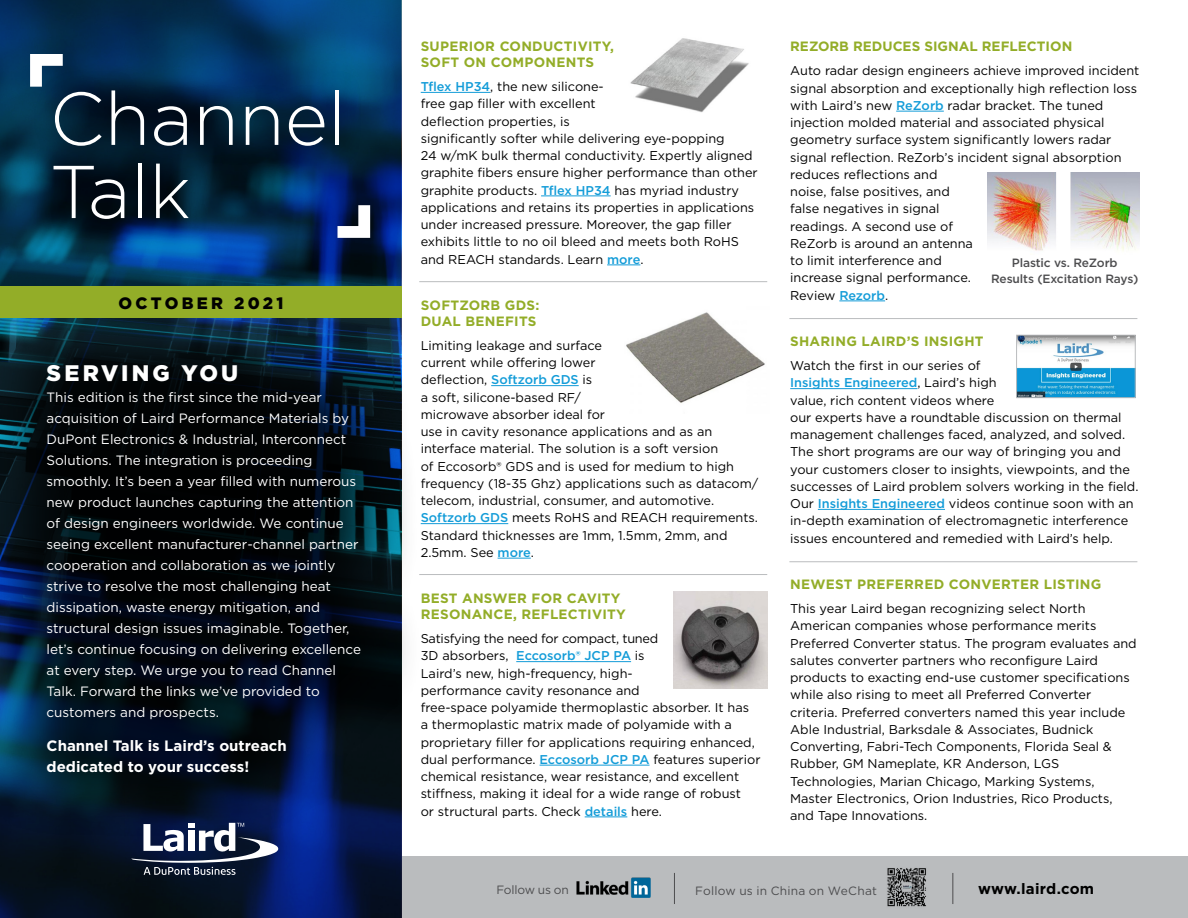
<style>
.page{position:relative;width:1188px;height:918px;background:#fff}
.page>*{position:absolute;margin:0;border:0;box-sizing:border-box;transform-origin:0 0}
.t1{font:300 74.55px/73.2px "Gotham";color:#fff}
.t2{font:900 22.5px "Gotham";letter-spacing:.135em;color:#fff}
.t3{font:900 16.5px "Gotham";letter-spacing:.2em;color:#000}
.t4{font:700 15px/21px "Gotham";color:#fff}
.t5{font:700 15px "Gotham";letter-spacing:.015em;color:#000}
.t6{font:13.5px/21px "Gotham";color:#fff}
.t7{font:700 13.5px/15.8px "Gotham";letter-spacing:.02em;color:#93ad28}
.t8{font:700 13.5px "Gotham";color:#93ad28}
.t9{font:12.75px/17.2px "Gotham";color:#000}
.t10{font:500 12px/15.8px "Gotham";letter-spacing:-.01em;color:#4d4d4f;text-align:center}
.t11{font:12px "Gotham";letter-spacing:.01em;color:#4d4d4f}
.t12{font:12px "Gotham";letter-spacing:-.015em;color:#4d4d4f}
.s1{font-weight:500;color:#139cd8}
</style>
<div class="page">
<div style="left:384px;top:856px;width:804px;height:62px;background:#babcbe"></div>
<hr style="left:421px;top:92px;width:69px;height:1px;background:#139cd8">
<hr style="left:541px;top:196px;width:70px;height:1px;background:#139cd8">
<hr style="left:607px;top:265px;width:33px;height:1px;background:#139cd8">
<hr style="left:491px;top:385px;width:88px;height:1px;background:#139cd8">
<hr style="left:421px;top:523px;width:87px;height:1px;background:#139cd8">
<hr style="left:498px;top:558px;width:33px;height:1px;background:#139cd8">
<hr style="left:516px;top:661px;width:115px;height:1px;background:#139cd8">
<hr style="left:540px;top:765px;width:110px;height:1px;background:#139cd8">
<hr style="left:585px;top:817px;width:42px;height:1px;background:#139cd8">
<hr style="left:896px;top:111px;width:48px;height:1px;background:#139cd8">
<hr style="left:839px;top:301px;width:46px;height:1px;background:#139cd8">
<hr style="left:790px;top:388px;width:127px;height:1px;background:#139cd8">
<hr style="left:818px;top:509px;width:127px;height:1px;background:#139cd8">
<svg style="left:0;top:0;width:400px;height:287px;background:#043864"></svg>
<svg style="left:0;top:839px;width:400px;height:79px;background:#051437"></svg>
<div style="left:31px;top:68px;width:332px;height:175px;background:#000;opacity:.3"></div>
<svg style="left:338px;top:205px;width:32px;height:33px"></svg>
<svg style="left:30px;top:54px;width:33px;height:33px"></svg>
<img style="left:887px;top:868px;width:39px;height:39px">
<svg style="left:576px;top:878px;width:75px;height:20px"></svg>
<img style="left:577px;top:877px;width:73px;height:20px">
<hr style="left:789px;top:318px;width:348px;height:1px;background:#babcbe">
<hr style="left:789px;top:561px;width:348px;height:1px;background:#babcbe">
<hr style="left:419px;top:574px;width:348px;height:1px;background:#babcbe">
<hr style="left:419px;top:281px;width:348px;height:1px;background:#babcbe">
<div style="left:0;top:299px;width:424px;height:540px;background:#000;opacity:.82"></div>
<svg style="left:131px;top:823px;width:147px;height:52px"></svg>
<hr style="left:674px;top:873px;width:1px;height:31px;background:#4d4d4f">
<hr style="left:952px;top:873px;width:1px;height:31px;background:#4d4d4f">
<img style="left:630px;top:38px;width:119px;height:74px">
<img style="left:626px;top:312px;width:139px;height:91px">
<img style="left:673px;top:591px;width:94px;height:97px">
<img style="left:987px;top:173px;width:153px;height:78px">
<img style="left:1018px;top:337px;width:116px;height:59px">
<div style="left:1016px;top:335px;width:120px;height:63px;border:1px solid #babcbe"></div>
<div style="left:0;top:287px;width:401px;height:31px;background:#93ad28"></div>
<h1 class="t1" style="left:50px;top:80px;width:299px">Channel<br>Talk</h1>
<p class="t3" style="left:119px;top:291px;width:166px">OCTOBER 2021</p>
<h2 class="t2" style="left:47px;top:357px;width:193px">SERVING YOU</h2>
<p class="t6" style="left:47px;top:386px;width:316px">This edition is the first since the mid-year acquisition of Laird Performance Materials by DuPont Electronics &amp; Industrial, Interconnect Solutions. The integration is proceeding smoothly. It’s been a year filled with numerous new product launches capturing the attention of design engineers worldwide. We continue seeing excellent manufacturer-channel partner cooperation and collaboration as we jointly strive to resolve the most challenging heat dissipation, waste energy mitigation, and structural design issues imaginable. Together, let’s continue focusing on delivering excellence at every step. We urge you to read Channel Talk. Forward the links we’ve provided to customers and prospects.</p>
<p class="t4" style="left:47px;top:735px;width:242px">Channel Talk is Laird’s outreach dedicated to your success!</p>
<p class="t7" style="left:421px;top:39px;width:195px">SUPERIOR CONDUCTIVITY,<br>SOFT ON COMPONENTS</p>
<p class="t9" style="left:421px;top:78px;width:338px"><span class="s1">Tflex HP34</span>, the new silicone-<br>free gap filler with excellent<br>deflection properties, is<br>significantly softer while delivering eye-popping<br>24 w/mK bulk thermal conductivity. Expertly aligned graphite fibers ensure higher performance than other graphite products. <span class="s1">Tflex HP34</span> has myriad industry applications and retains its properties in applications under increased pressure. Moreover, the gap filler exhibits little to no oil bleed and meets both RoHS and REACH standards. Learn <span class="s1">more</span>.</p>
<p class="t7" style="left:421px;top:297px;width:120px">SOFTZORB GDS:<br>DUAL BENEFITS</p>
<p class="t9" style="left:421px;top:336px;width:339px">Limiting leakage and surface<br>current while offering lower<br>deflection, <span class="s1">Softzorb GDS</span> is<br>a soft, silicone-based RF/<br>microwave absorber ideal for<br>use in cavity resonance applications and as an interface material. The solution is a soft version<br>of Eccosorb® GDS and is used for medium to high frequency (18-35 Ghz) applications such as datacom/ telecom, industrial, consumer, and automotive.<br><span class="s1">Softzorb GDS</span> meets RoHS and REACH requirements.<br>Standard thicknesses are 1mm, 1.5mm, 2mm, and 2.5mm. See <span class="s1">more</span>.</p>
<p class="t7" style="left:421px;top:591px;width:207px">BEST ANSWER FOR CAVITY<br>RESONANCE, REFLECTIVITY</p>
<p class="t9" style="left:421px;top:630px;width:341px">Satisfying the need for compact, tuned<br>3D absorbers, <span class="s1">Eccosorb® JCP PA</span> is<br>Laird’s new, high-frequency, high-<br>performance cavity resonance and<br>free-space polyamide thermoplastic absorber. It has<br>a thermoplastic matrix made of polyamide with a proprietary filler for applications requiring enhanced, dual performance. <span class="s1">Eccosorb JCP PA</span> features superior chemical resistance, wear resistance, and excellent stiffness, making it ideal for a wide range of robust<br>or structural parts. Check <span class="s1">details</span> here.</p>
<p class="t8" style="left:790px;top:38px;width:284px">REZORB REDUCES SIGNAL REFLECTION</p>
<p class="t9" style="left:790px;top:62px;width:351px">Auto radar design engineers achieve improved incident signal absorption and exceptionally high reflection loss with Laird’s new <span class="s1">ReZorb</span> radar bracket. The tuned injection molded material and associated physical geometry surface system significantly lowers radar signal reflection. ReZorb’s incident signal absorption reduces reflections and<br>noise, false positives, and<br>false negatives in signal<br>readings. A second use of<br>ReZorb is around an antenna<br>to limit interference and<br>increase signal performance.<br>Review <span class="s1">Rezorb</span>.</p>
<p class="t7" style="left:790px;top:333px;width:195px">SHARING LAIRD’S INSIGHT</p>
<p class="t9" style="left:790px;top:357px;width:350px">Watch the first in our series of<br><span class="s1">Insights Engineered</span>, Laird’s high<br>value, rich content videos where<br>our experts have a roundtable discussion on thermal management challenges faced, analyzed, and solved.<br>The short programs are our way of bringing you and your customers closer to insights, viewpoints, and the successes of Laird problem solvers working in the field.<br>Our <span class="s1">Insights Engineered</span> videos continue soon with an in-depth examination of electromagnetic interference issues encountered and remedied with Laird’s help.</p>
<p class="t7" style="left:790px;top:576px;width:313px">NEWEST PREFERRED CONVERTER LISTING</p>
<p class="t9" style="left:790px;top:600px;width:348px">This year Laird began recognizing select North American companies whose performance merits Preferred Converter status. The program evaluates and salutes converter partners who reconfigure Laird products to exacting end-use customer specifications while also rising to meet all Preferred Converter criteria. Preferred converters named this year include Able Industrial, Barksdale &amp; Associates, Budnick Converting, Fabri-Tech Components, Florida Seal &amp; Rubber, GM Nameplate, KR Anderson, LGS Technologies, Marian Chicago, Marking Systems, Master Electronics, Orion Industries, Rico Products, and Tape Innovations.</p>
<p class="t10" style="left:991px;top:255px;width:149px">Plastic vs. ReZorb<br>Results (Excitation Rays)</p>
<p class="t12" style="left:496px;top:882px;width:74px">Follow us on</p>
<p class="t11" style="left:695px;top:883px;width:183px">Follow us in China on WeChat</p>
<p class="t5" style="left:978px;top:879px;width:118px">www.laird.com</p>
</div>
